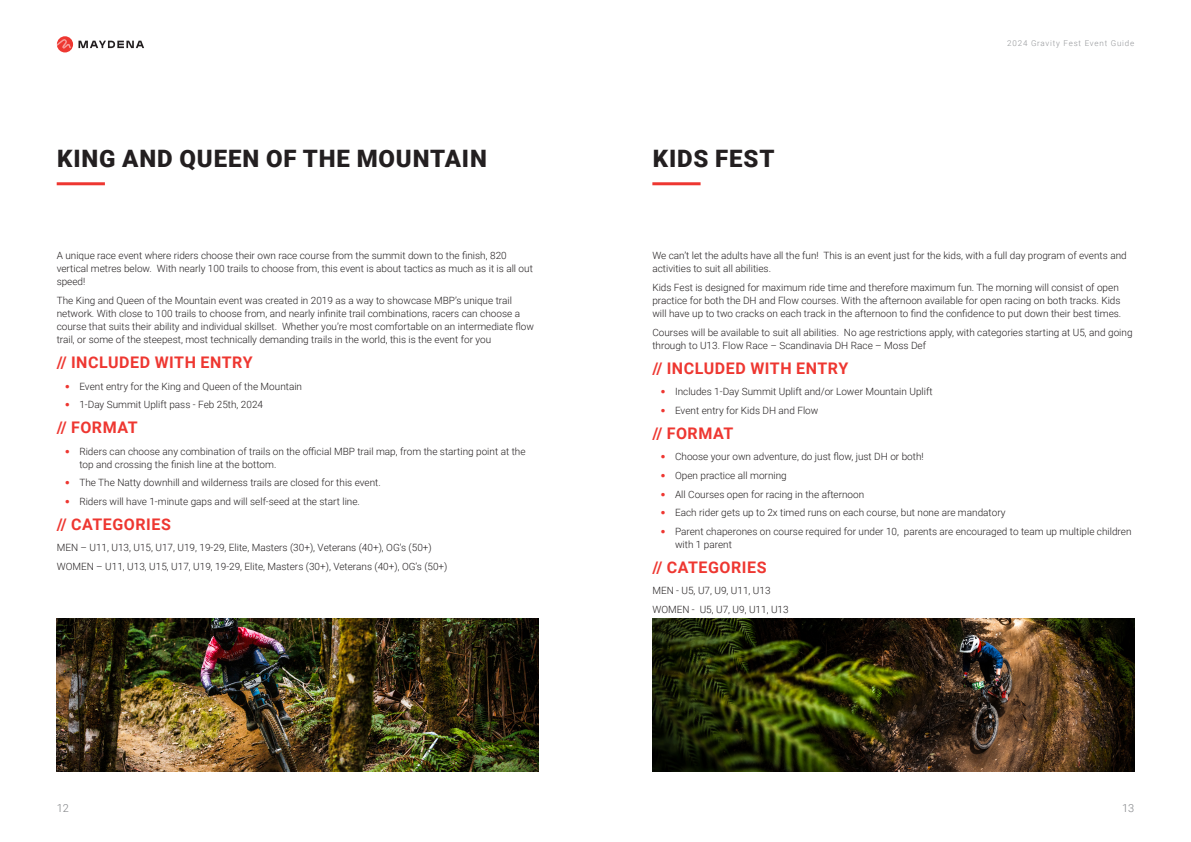
<style>
.page{position:relative;width:1191px;height:842px;background:#fff}
.page>*{position:absolute;margin:0;border:0;box-sizing:border-box;transform-origin:0 0}
.Title_Level_02{font:900 24px "Roboto";letter-spacing:.035em;color:#231f20}
.Title_Level_05{font:700 16px "Roboto";letter-spacing:.035em;color:#ee3731}
.t1{font:300 11px "Roboto";color:#808285}
.Body_Text{font:300 10px/13px "Roboto";color:#231f20}
.t2{font:300 8px "Roboto";letter-spacing:.1em;color:#939598}
.s1{font-family:"Montserrat";font-weight:800;font-size:12px;color:#ee3731}
</style>
<div class="page">
<svg style="left:57px;top:36px;width:87px;height:16px"></svg>
<hr style="left:57px;top:182px;width:48px;height:3px;background:#ee3731">
<img style="left:57px;top:619px;width:482px;height:152px">
<img style="left:652px;top:619px;width:482px;height:152px">
<hr style="left:652px;top:182px;width:48px;height:3px;background:#ee3731">
<p class="t2" style="left:1007px;top:37px;width:128px">2024 Gravity Fest Event Guide</p>
<p class="Title_Level_02" style="left:57px;top:142px;width:431px">KING AND QUEEN OF THE MOUNTAIN</p>
<p class="Title_Level_02" style="left:653px;top:142px;width:123px">KIDS FEST</p>
<p class="Body_Text" style="left:57px;top:249px;width:478px">A unique race event where riders choose their own race course from the summit down to the finish, 820 vertical metres below. With nearly 100 trails to choose from, this event is about tactics as much as it is all out speed!</p>
<p class="Body_Text" style="left:57px;top:294px;width:479px">The King and Queen of the Mountain event was created in 2019 as a way to showcase MBP’s unique trail network. With close to 100 trails to choose from, and nearly infinite trail combinations, racers can choose a course that suits their ability and individual skillset. Whether you’re most comfortable on an intermediate flow trail, or some of the steepest, most technically demanding trails in the world, this is the event for you</p>
<p class="Title_Level_05" style="left:57px;top:351px;width:197px">// INCLUDED WITH ENTRY</p>
<p class="Body_Text" style="left:65px;top:379px;width:238px"><span class="s1">•</span> Event entry for the King and Queen of the Mountain</p>
<p class="Body_Text" style="left:65px;top:398px;width:199px"><span class="s1">•</span> 1-Day Summit Uplift pass - Feb 25th, 2024</p>
<p class="Title_Level_05" style="left:57px;top:416px;width:83px">// FORMAT</p>
<p class="Body_Text" style="left:79px;top:444px;width:447px;text-indent:-14px"><span class="s1">•</span> Riders can choose any combination of trails on the official MBP trail map, from the starting point at the top and crossing the finish line at the bottom.</p>
<p class="Body_Text" style="left:65px;top:476px;width:317px"><span class="s1">•</span> The The Natty downhill and wilderness trails are closed for this event.</p>
<p class="Body_Text" style="left:65px;top:494px;width:296px"><span class="s1">•</span> Riders will have 1-minute gaps and will self-seed at the start line.</p>
<p class="Title_Level_05" style="left:57px;top:513px;width:116px">// CATEGORIES</p>
<p class="Body_Text" style="left:57px;top:541px;width:376px">MEN – U11, U13, U15, U17, U19, 19-29, Elite, Masters (30+), Veterans (40+), OG’s (50+)</p>
<p class="Body_Text" style="left:57px;top:559px;width:392px">WOMEN – U11, U13, U15, U17, U19, 19-29, Elite, Masters (30+), Veterans (40+), OG’s (50+)</p>
<p class="Body_Text" style="left:652px;top:249px;width:476px">We can’t let the adults have all the fun! This is an event just for the kids, with a full day program of events and activities to suit all abilities.</p>
<p class="Body_Text" style="left:652px;top:281px;width:470px">Kids Fest is designed for maximum ride time and therefore maximum fun. The morning will consist of open practice for both the DH and Flow courses. With the afternoon available for open racing on both tracks. Kids will have up to two cracks on each track in the afternoon to find the confidence to put down their best times.</p>
<p class="Body_Text" style="left:652px;top:325px;width:482px">Courses will be available to suit all abilities. No age restrictions apply, with categories starting at U5, and going through to U13. Flow Race – Scandinavia DH Race – Moss Def</p>
<p class="Title_Level_05" style="left:652px;top:357px;width:197px">// INCLUDED WITH ENTRY</p>
<p class="Body_Text" style="left:661px;top:385px;width:273px"><span class="s1">•</span> Includes 1-Day Summit Uplift and/or Lower Mountain Uplift</p>
<p class="Body_Text" style="left:661px;top:403px;width:159px"><span class="s1">•</span> Event entry for Kids DH and Flow</p>
<p class="Title_Level_05" style="left:652px;top:422px;width:83px">// FORMAT</p>
<p class="Body_Text" style="left:661px;top:450px;width:264px"><span class="s1">•</span> Choose your own adventure, do just flow, just DH or both!</p>
<p class="Body_Text" style="left:661px;top:468px;width:127px"><span class="s1">•</span> Open practice all morning</p>
<p class="Body_Text" style="left:661px;top:487px;width:205px"><span class="s1">•</span> All Courses open for racing in the afternoon</p>
<p class="Body_Text" style="left:661px;top:506px;width:346px"><span class="s1">•</span> Each rider gets up to 2x timed runs on each course, but none are mandatory</p>
<p class="Body_Text" style="left:675px;top:524px;width:458px;text-indent:-14px"><span class="s1">•</span> Parent chaperones on course required for under 10, parents are encouraged to team up multiple children with 1 parent</p>
<p class="Title_Level_05" style="left:652px;top:556px;width:116px">// CATEGORIES</p>
<p class="Body_Text" style="left:652px;top:584px;width:120px">MEN - U5, U7, U9, U11, U13</p>
<p class="Body_Text" style="left:652px;top:602px;width:138px">WOMEN - U5, U7, U9, U11, U13</p>
<p class="t1" style="left:57px;top:801px;width:14px">12</p>
<p class="t1" style="left:1122px;top:801px;width:14px">13</p>
</div>
